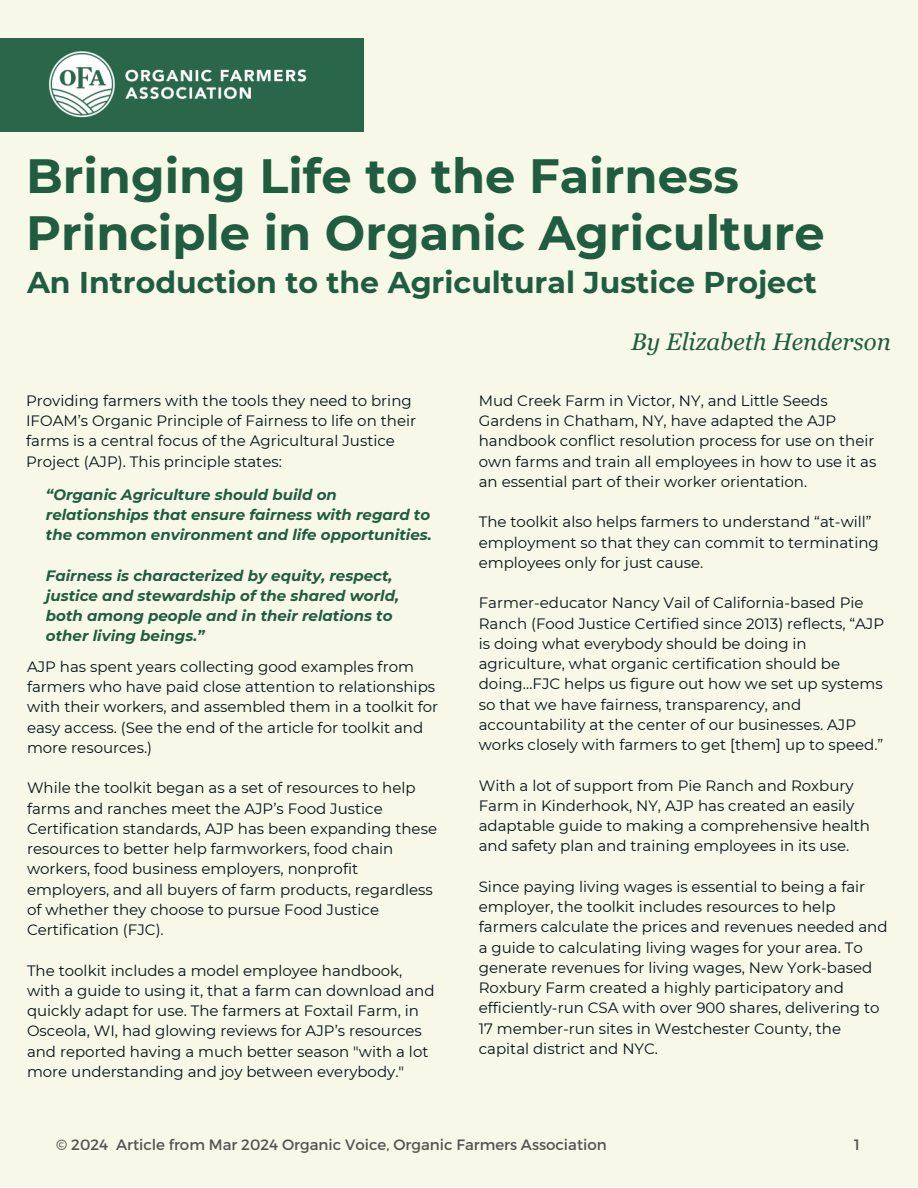
<style>
.page{position:relative;width:918px;height:1188px;background:#fff}
.page>*{position:absolute;margin:0;border:0;box-sizing:border-box;transform-origin:0 0}
.t1{font:700 48px/57.3px "Montserrat";color:#205c40}
.t2{font:700 30px "Montserrat";color:#205c40}
.t3{font:italic 24px "Georgia Pro";color:#205c40}
.t4{font:15px/20.2px "Montserrat";color:#041019}
.t5{font:italic 700 15px/20.2px "Montserrat";color:#205c40}
.t6{font:15px "Montserrat";color:#545454}
</style>
<div class="page">
<div style="left:0;top:0;width:918px;height:1187px;background:#f7f8e7"></div>
<div style="left:0;top:38px;width:364px;height:93px;background:#29664a"></div>
<img style="left:27px;top:51px;width:301px;height:81px">
<h1 class="t1" style="left:26px;top:145px;width:800px">Bringing Life to the Fairness<br>Principle in Organic Agriculture</h1>
<h2 class="t2" style="left:27px;top:261px;width:791px">An Introduction to the Agricultural Justice Project</h2>
<h3 class="t3" style="left:631px;top:328px;width:261px">By Elizabeth Henderson</h3>
<p class="t4" style="left:26px;top:390px;width:391px">Providing farmers with the tools they need to bring IFOAM’s Organic Principle of Fairness to life on their farms is a central focus of the Agricultural Justice Project (AJP). This principle states:</p>
<p class="t4" style="left:479px;top:390px;width:399px">Mud Creek Farm in Victor, NY, and Little Seeds Gardens in Chatham, NY, have adapted the AJP handbook conflict resolution process for use on their own farms and train all employees in how to use it as an essential part of their worker orientation.</p>
<p class="t4" style="left:479px;top:511px;width:402px">The toolkit also helps farmers to understand “at-will” employment so that they can commit to terminating employees only for just cause.</p>
<p class="t4" style="left:479px;top:592px;width:407px">Farmer-educator Nancy Vail of California-based Pie Ranch (Food Justice Certified since 2013) reflects, “AJP is doing what everybody should be doing in agriculture, what organic certification should be doing…FJC helps us figure out how we set up systems so that we have fairness, transparency, and accountability at the center of our businesses. AJP works closely with farmers to get [them] up to speed.”</p>
<p class="t4" style="left:479px;top:775px;width:393px">With a lot of support from Pie Ranch and Roxbury Farm in Kinderhook, NY, AJP has created an easily adaptable guide to making a comprehensive health and safety plan and training employees in its use.</p>
<p class="t4" style="left:479px;top:876px;width:410px">Since paying living wages is essential to being a fair employer, the toolkit includes resources to help farmers calculate the prices and revenues needed and a guide to calculating living wages for your area. To generate revenues for living wages, New York-based Roxbury Farm created a highly participatory and efficiently-run CSA with over 900 shares, delivering to 17 member-run sites in Westchester County, the capital district and NYC.</p>
<p class="t5" style="left:46px;top:483px;width:387px">“Organic Agriculture should build on relationships that ensure fairness with regard to the common environment and life opportunities.</p>
<p class="t5" style="left:46px;top:564px;width:355px">Fairness is characterized by equity, respect, justice and stewardship of the shared world, both among people and in their relations to other living beings.”</p>
<p class="t4" style="left:27px;top:656px;width:413px">AJP has spent years collecting good examples from farmers who have paid close attention to relationships with their workers, and assembled them in a toolkit for easy access. (See the end of the article for toolkit and more resources.)</p>
<p class="t4" style="left:27px;top:777px;width:412px">While the toolkit began as a set of resources to help farms and ranches meet the AJP’s Food Justice Certification standards, AJP has been expanding these resources to better help farmworkers, food chain workers, food business employers, nonprofit employers, and all buyers of farm products, regardless of whether they choose to pursue Food Justice Certification (FJC).</p>
<p class="t4" style="left:27px;top:960px;width:409px">The toolkit includes a model employee handbook, with a guide to using it, that a farm can download and quickly adapt for use. The farmers at Foxtail Farm, in Osceola, WI, had glowing reviews for AJP’s resources and reported having a much better season "with a lot more understanding and joy between everybody."</p>
<p class="t6" style="left:56px;top:1135px;width:552px">© 2024 Article from Mar 2024 Organic Voice, Organic Farmers Association</p>
<p class="t6" style="left:854px;top:1135px;width:7px">1</p>
</div>
